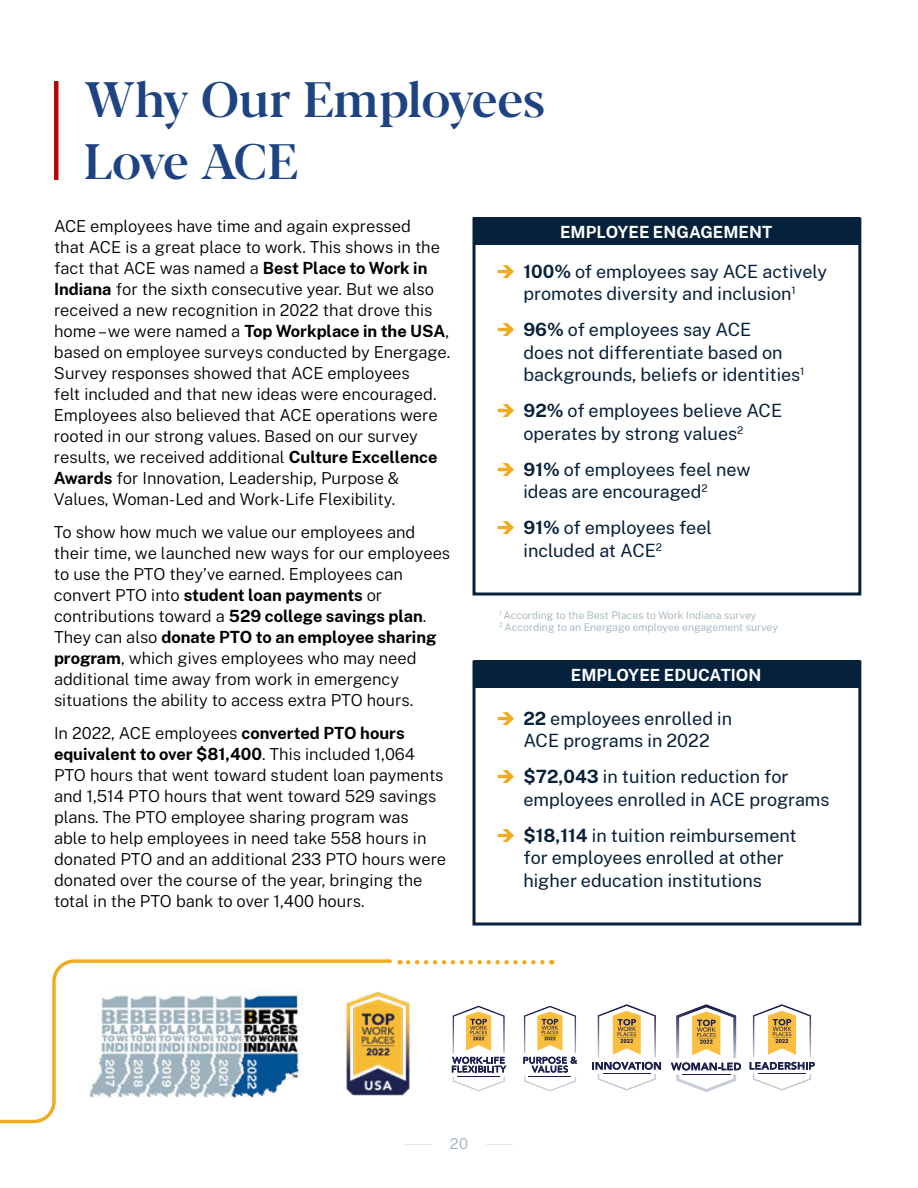
<style>
.page{position:relative;width:918px;height:1188px;background:#fff}
.page>*{position:absolute;margin:0;border:0;box-sizing:border-box;transform-origin:0 0}
.t1{font:500 49.5px/61.8px "Blacker Display";color:#1d4382}
.t2{font:18px/22.5px "Public Sans";color:#08213a}
.t3{font:300 16.5px/21px "Public Sans";color:#000}
.t4{font:700 16.5px "Public Sans";color:#fff}
.t5{font:300 15px "Public Sans";color:#9eb2bd}
.t6{font:300 10.5px/12px "Public Sans";color:#9eb2bd}
.s1{font-weight:700}
.s2{color:#efac21}
</style>
<div class="page">
<svg style="left:486px;top:1144px;width:27px;height:1px"></svg>
<svg style="left:405px;top:1144px;width:27px;height:1px"></svg>
<div style="left:54px;top:83px;width:5px;height:95px;background:#b70404"></div>
<div style="left:473px;top:660px;width:388px;height:265px;background:#fff;border:3px solid #05213b"></div>
<div style="left:474px;top:661px;width:386px;height:27px;background:#05213b"></div>
<div style="left:473px;top:217px;width:388px;height:378px;background:#fff;border:3px solid #05213b"></div>
<div style="left:473px;top:218px;width:387px;height:27px;background:#05213b"></div>
<img style="left:394px;top:997px;width:16px;height:99px">
<svg style="left:0;top:959px;width:394px;height:165px"></svg>
<svg style="left:400px;top:960px;width:142px;height:4px"></svg>
<img style="left:88px;top:989px;width:216px;height:116px">
<svg style="left:750px;top:1004px;width:65px;height:87px"></svg>
<svg style="left:671px;top:1004px;width:70px;height:88px"></svg>
<svg style="left:451px;top:1004px;width:210px;height:88px"></svg>
<h1 class="t1" style="left:84px;top:74px;width:462px">Why Our Employees<br>Love ACE</h1>
<p class="t3" style="left:54px;top:216px;width:398px">ACE employees have time and again expressed<br>that ACE is a great place to work. This shows in the fact that ACE was named a <span class="s1">Best Place to Work in Indiana</span> for the sixth consecutive year. But we also received a new recognition in 2022 that drove this home – we were named a <span class="s1">Top Workplace in the USA</span>, based on employee surveys conducted by Energage.<br>Survey responses showed that ACE employees<br>felt included and that new ideas were encouraged.<br>Employees also believed that ACE operations were rooted in our strong values. Based on our survey results, we received additional <span class="s1">Culture Excellence Awards</span> for Innovation, Leadership, Purpose &amp; Values, Woman-Led and Work-Life Flexibility.</p>
<p class="t3" style="left:54px;top:522px;width:398px">To show how much we value our employees and their time, we launched new ways for our employees to use the PTO they’ve earned. Employees can convert PTO into <span class="s1">student loan payments</span> or contributions toward a <span class="s1">529 college savings plan</span>.<br>They can also <span class="s1">donate PTO to an employee sharing program</span>, which gives employees who may need additional time away from work in emergency situations the ability to access extra PTO hours.</p>
<p class="t3" style="left:54px;top:723px;width:394px">In 2022, ACE employees <span class="s1">converted PTO hours equivalent to over $81,400</span>. This included 1,064<br>PTO hours that went toward student loan payments and 1,514 PTO hours that went toward 529 savings plans. The PTO employee sharing program was<br>able to help employees in need take 558 hours in donated PTO and an additional 233 PTO hours were donated over the course of the year, bringing the total in the PTO bank to over 1,400 hours.</p>
<p class="t4" style="left:560px;top:219px;width:214px">EMPLOYEE ENGAGEMENT</p>
<p class="t2" style="left:497px;top:261px;width:332px;text-align:center"><span class="s2">➔</span> <span class="s1">100%</span> of employees say ACE actively promotes diversity and inclusion<sup>1</sup></p>
<p class="t2" style="left:524px;top:319px;width:283px;text-indent:-27px"><span class="s2">➔</span> <span class="s1">96%</span> of employees say ACE<br>does not differentiate based on backgrounds, beliefs or identities<sup>1</sup></p>
<p class="t2" style="left:524px;top:400px;width:260px;text-indent:-27px"><span class="s2">➔</span> <span class="s1">92%</span> of employees believe ACE operates by strong values<sup>2</sup></p>
<p class="t2" style="left:524px;top:459px;width:228px;text-indent:-27px"><span class="s2">➔</span> <span class="s1">91%</span> of employees feel new ideas are encouraged<sup>2</sup></p>
<p class="t2" style="left:524px;top:517px;width:190px;text-indent:-27px"><span class="s2">➔</span> <span class="s1">91%</span> of employees feel included at ACE<sup>2</sup></p>
<p class="t6" style="left:500px;top:610px;width:280px"><sup>1</sup> According to the Best Places to Work Indiana survey<br><sup>2</sup> According to an Energage employee engagement survey</p>
<p class="t4" style="left:571px;top:662px;width:192px">EMPLOYEE EDUCATION</p>
<p class="t2" style="left:497px;top:708px;width:237px;text-align:center"><span class="s2">➔</span> <span class="s1">22</span> employees enrolled in<br>ACE programs in 2022</p>
<p class="t2" style="left:524px;top:766px;width:307px;text-indent:-27px"><span class="s2">➔</span> <span class="s1">$72,043</span> in tuition reduction for employees enrolled in ACE programs</p>
<p class="t2" style="left:524px;top:825px;width:275px;text-indent:-27px"><span class="s2">➔</span> <span class="s1">$18,114</span> in tuition reimbursement for employees enrolled at other higher education institutions</p>
<p class="t5" style="left:450px;top:1137px;width:20px">20</p>
</div>
